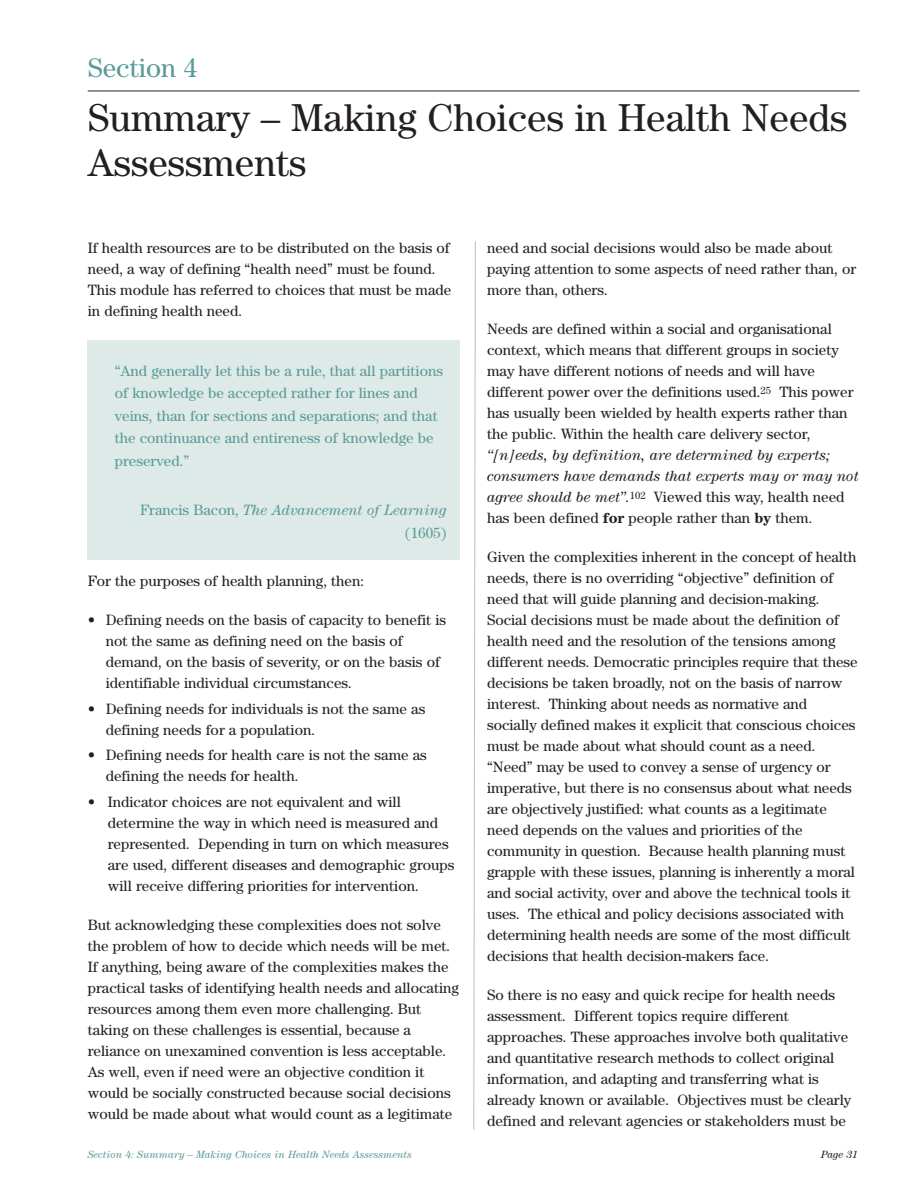
<style>
.page{position:relative;width:918px;height:1188px;background:#fff}
.page>*{position:absolute;margin:0;border:0;box-sizing:border-box;transform-origin:0 0}
.t1{font:39px/45px "Century";color:#231f20}
.t2{font:27px "Century";color:#5a9a98}
.t3{font:15px/21px "Century";color:#231f20}
.t4{font:15px/22.5px "Century";color:#5a9a98}
.t5{font:italic 15px/21px "Century";color:#231f20}
.t6{font:italic 15px/22.5px "Century";color:#5a9a98;text-align:right}
.t7{font:italic 10.5px "Century";color:#5a9a98}
.t8{font:italic 10.5px "Century";color:#231f20}
.s1{font-style:normal}
.s2{font-weight:700;font-style:normal}
</style>
<div class="page">
<svg style="left:473px;top:241px;width:3px;height:889px"></svg>
<hr style="left:88px;top:91px;width:772px;height:1px;background:#231f20">
<div style="left:88px;top:340px;width:372px;height:220px;background:#deeae8"></div>
<h2 class="t2" style="left:88px;top:58px;width:111px">Section 4</h2>
<h1 class="t1" style="left:88px;top:99px;width:761px">Summary – Making Choices in Health Needs<br>Assessments</h1>
<p class="t3" style="left:88px;top:239px;width:365px">If health resources are to be distributed on the basis of need, a way of defining “health need” must be found.<br>This module has referred to choices that must be made in defining health need.</p>
<p class="t4" style="left:115px;top:361px;width:330px">“And generally let this be a rule, that all partitions of knowledge be accepted rather for lines and veins, than for sections and separations; and that the continuance and entireness of knowledge be preserved.”</p>
<p class="t6" style="left:140px;top:500px;width:308px"><span class="s1">Francis Bacon,</span> The Advancement of Learning <span class="s1">(1605)</span></p>
<p class="t3" style="left:88px;top:572px;width:278px">For the purposes of health planning, then:</p>
<p class="t3" style="left:106px;top:611px;width:342px;text-indent:-18px">• Defining needs on the basis of capacity to benefit is not the same as defining need on the basis of demand, on the basis of severity, or on the basis of identifiable individual circumstances.</p>
<p class="t3" style="left:106px;top:700px;width:321px;text-indent:-18px">• Defining needs for individuals is not the same as defining needs for a population.</p>
<p class="t3" style="left:106px;top:746px;width:323px;text-indent:-18px">• Defining needs for health care is not the same as defining the needs for health.</p>
<p class="t3" style="left:108px;top:793px;width:348px;text-indent:-20px">• Indicator choices are not equivalent and will determine the way in which need is measured and represented. Depending in turn on which measures are used, different diseases and demographic groups will receive differing priorities for intervention.</p>
<p class="t3" style="left:88px;top:916px;width:373px">But acknowledging these complexities does not solve the problem of how to decide which needs will be met.<br>If anything, being aware of the complexities makes the practical tasks of identifying health needs and allocating resources among them even more challenging. But taking on these challenges is essential, because a reliance on unexamined convention is less acceptable.<br>As well, even if need were an objective condition it would be socially constructed because social decisions would be made about what would count as a legitimate</p>
<p class="t3" style="left:487px;top:239px;width:371px">need and social decisions would also be made about paying attention to some aspects of need rather than, or more than, others.</p>
<p class="t3" style="left:487px;top:320px;width:368px">Needs are defined within a social and organisational context, which means that different groups in society may have different notions of needs and will have different power over the definitions used.<sup>25</sup> This power has usually been wielded by health experts rather than the public. Within the health care delivery sector,</p>
<p class="t5" style="left:487px;top:446px;width:373px">“[n]eeds, by definition, are determined by experts; consumers have demands that experts may or may not agree should be met”.<sup>102</sup> <span class="s1">Viewed this way, health need has been defined</span> <span class="s2">for</span> <span class="s1">people rather than</span> <span class="s2">by</span> <span class="s1">them.</span></p>
<p class="t3" style="left:487px;top:548px;width:372px">Given the complexities inherent in the concept of health needs, there is no overriding “objective” definition of need that will guide planning and decision-making.<br>Social decisions must be made about the definition of health need and the resolution of the tensions among different needs. Democratic principles require that these decisions be taken broadly, not on the basis of narrow interest. Thinking about needs as normative and socially defined makes it explicit that conscious choices must be made about what should count as a need. “Need” may be used to convey a sense of urgency or imperative, but there is no consensus about what needs are objectively justified: what counts as a legitimate need depends on the values and priorities of the community in question. Because health planning must grapple with these issues, planning is inherently a moral and social activity, over and above the technical tools it uses. The ethical and policy decisions associated with determining health needs are some of the most difficult decisions that health decision-makers face.</p>
<p class="t3" style="left:487px;top:986px;width:366px">So there is no easy and quick recipe for health needs assessment. Different topics require different approaches. These approaches involve both qualitative and quantitative research methods to collect original information, and adapting and transferring what is already known or available. Objectives must be clearly defined and relevant agencies or stakeholders must be</p>
<p class="t7" style="left:88px;top:1151px;width:325px">Section 4: Summary – Making Choices in Health Needs Assessments</p>
<p class="t8" style="left:821px;top:1151px;width:39px">Page 31</p>
</div>
